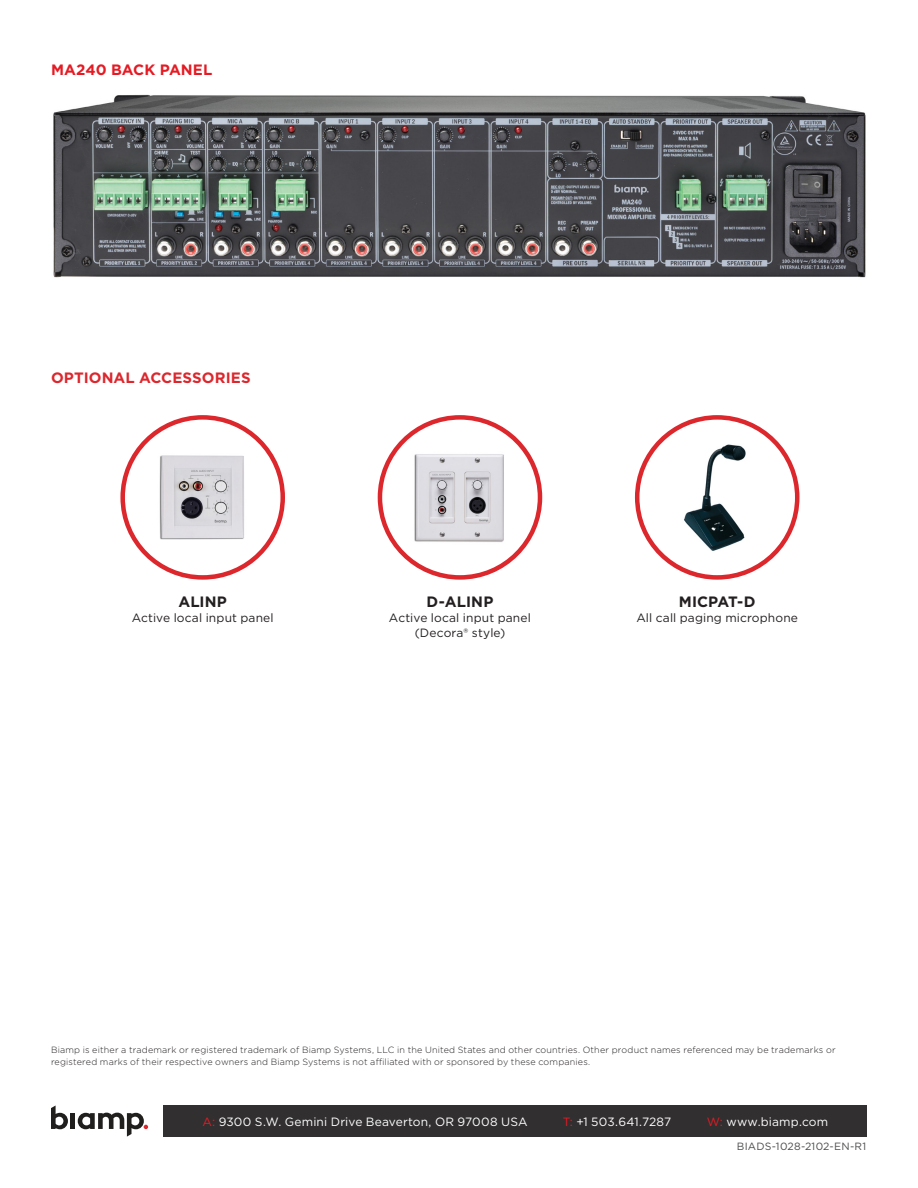
<style>
.page{position:relative;width:918px;height:1188px;background:#fff}
.page>*{position:absolute;margin:0;border:0;box-sizing:border-box;transform-origin:0 0}
.BODY_COPY_BLK{font:700 15px "Gotham";letter-spacing:.005em;color:#231f20}
.subhead{font:700 15px "Gotham";letter-spacing:.005em;color:#dc272d}
.subhead-2{font:700 15px "Gotham";letter-spacing:.005em;color:#e51a23}
.BODY_COPY_BLK-2{font:12px/15px "Gotham";letter-spacing:.01em;color:#231f20;text-align:center}
.t1{font:12px "Gotham";letter-spacing:.015em;color:#fff}
.BODY_COPY_BLK-3{font:10.5px "Gotham";letter-spacing:.02em;color:#4b4c4d}
.BODY_COPY_BLK-4{font:300 9px/12px "Gotham";letter-spacing:.02em;color:#231f20}
.s1{color:#e51a23}
</style>
<div class="page">
<svg style="left:51px;top:1106px;width:17px;height:23px"></svg>
<hr style="left:71px;top:1113px;width:4px;height:16px;background:#211e1e">
<svg style="left:78px;top:1113px;width:70px;height:24px"></svg>
<div style="left:164px;top:1106px;width:703px;height:31px;background:#312f30"></div>
<div style="left:635px;top:415px;width:164px;height:165px;border:4px solid #dc272d;border-radius:50%"></div>
<img style="left:684px;top:444px;width:62px;height:107px">
<div style="left:378px;top:415px;width:164px;height:165px;border:4px solid #dc272d;border-radius:50%"></div>
<img style="left:414px;top:454px;width:90px;height:88px">
<div style="left:120px;top:415px;width:165px;height:165px;border:4px solid #dc272d;border-radius:50%"></div>
<img style="left:159px;top:455px;width:85px;height:85px">
<img style="left:53px;top:94px;width:813px;height:184px">
<p class="subhead-2" style="left:51px;top:60px;width:163px">MA240 BACK PANEL</p>
<p class="subhead" style="left:51px;top:367px;width:201px">OPTIONAL ACCESSORIES</p>
<p class="BODY_COPY_BLK" style="left:179px;top:592px;width:50px">ALINP</p>
<p class="BODY_COPY_BLK-2" style="left:132px;top:610px;width:143px">Active local input panel</p>
<p class="BODY_COPY_BLK" style="left:427px;top:592px;width:68px">D-ALINP</p>
<p class="BODY_COPY_BLK-2" style="left:389px;top:610px;width:143px">Active local input panel (Decora® style)</p>
<p class="BODY_COPY_BLK" style="left:679px;top:592px;width:78px">MICPAT-D</p>
<p class="BODY_COPY_BLK-2" style="left:636px;top:610px;width:163px">All call paging microphone</p>
<p class="BODY_COPY_BLK-4" style="left:51px;top:1043px;width:786px">Biamp is either a trademark or registered trademark of Biamp Systems, LLC in the United States and other countries. Other product names referenced may be trademarks or registered marks of their respective owners and Biamp Systems is not affiliated with or sponsored by these companies.</p>
<h2 class="t1" style="left:202px;top:1114px;width:327px"><span class="s1">A:</span> 9300 S.W. Gemini Drive Beaverton, OR 97008 USA</h2>
<h2 class="t1" style="left:563px;top:1114px;width:110px"><span class="s1">T:</span> +1 503.641.7287</h2>
<h2 class="t1" style="left:707px;top:1114px;width:123px"><span class="s1">W:</span> www.biamp.com</h2>
<p class="BODY_COPY_BLK-3" style="left:737px;top:1140px;width:131px">BIADS-1028-2102-EN-R1</p>
</div>
